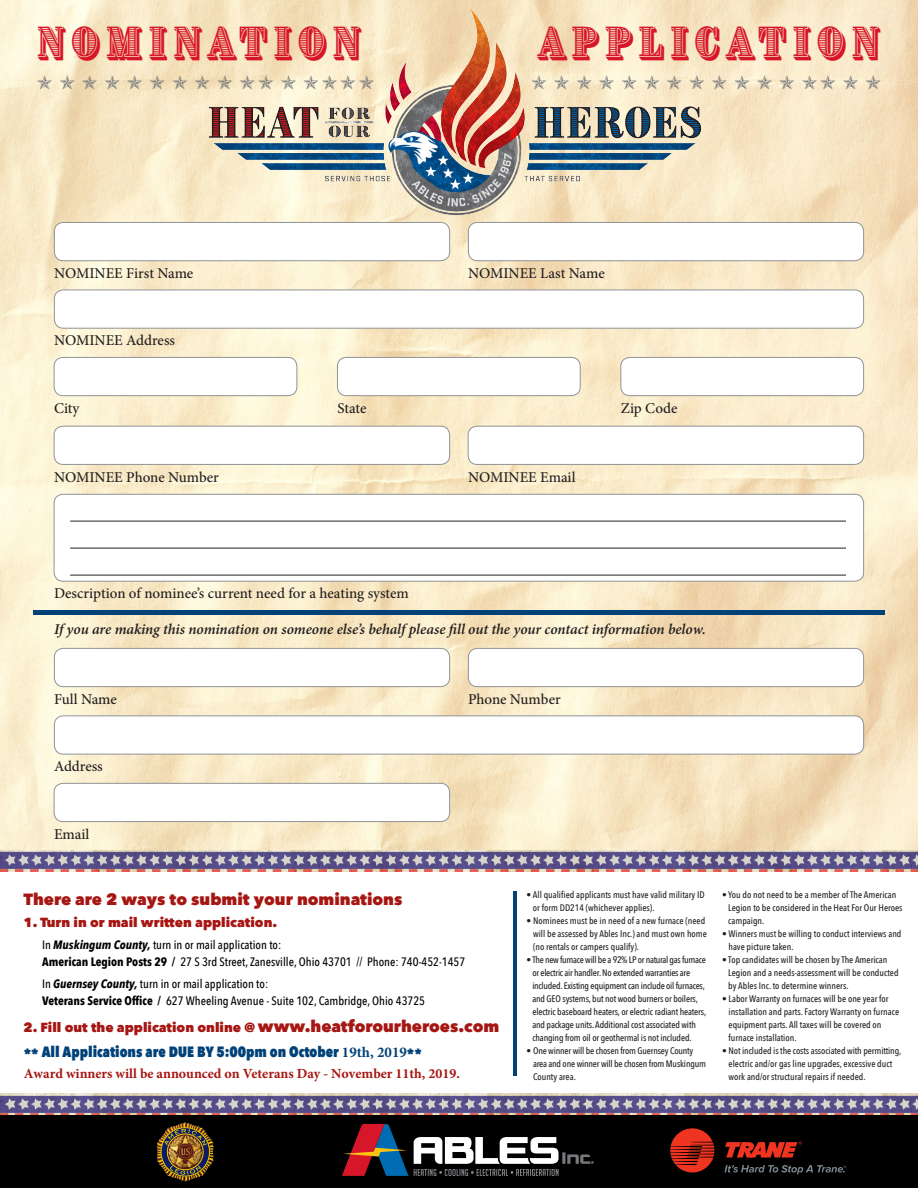
<style>
.page{position:relative;width:918px;height:1188px;background:#fff}
.page>*{position:absolute;margin:0;border:0;box-sizing:border-box;transform-origin:0 0}
.t1{font:36px "Brim Narrow Combined 3";letter-spacing:.14em;color:#d71729}
.t2{font:800 16.2px "Avenir Next";color:#a61612}
.t3{font:500 15px "Minion Pro";color:#231f20}
.t4{font:italic 600 15px "Minion Pro";letter-spacing:-.005em;color:#231f20}
.t5{font:800 14.85px "Avenir Next Condensed";color:#004178}
.t6{font:700 13.95px "Minion Pro";color:#a61612}
.t7{font:800 13.2px "Avenir Next";color:#a61612}
.t8{font:500 12.15px/17.2px "Avenir Next Condensed";color:#000}
.t9{font:500 9.45px/13px "Avenir Next Condensed";color:#231f20}
.t10{font:500 9.45px/13px "Avenir Next Condensed";letter-spacing:-.02em;color:#231f20}
.s1{font-weight:700;font-style:italic}
.s2{font-weight:700}
.s3{font-size:16.2px}
.s4{font-family:"Minion Pro";font-weight:700}
</style>
<div class="page">
<div style="left:0;top:1109px;width:918px;height:79px;background:#000"></div>
<img style="left:0;top:0;width:918px;height:850px">
<img style="left:199px;top:4px;width:514px;height:220px">
<img style="left:0;top:850px;width:200px;height:21px">
<img style="left:399px;top:850px;width:196px;height:21px">
<img style="left:200px;top:850px;width:199px;height:21px">
<img style="left:595px;top:850px;width:197px;height:21px">
<img style="left:792px;top:850px;width:126px;height:21px">
<img style="left:0;top:1094px;width:200px;height:21px">
<img style="left:399px;top:1094px;width:196px;height:21px">
<img style="left:200px;top:1094px;width:199px;height:21px">
<img style="left:595px;top:1094px;width:197px;height:21px">
<img style="left:792px;top:1094px;width:126px;height:21px">
<div style="left:54px;top:222px;width:396px;height:39px;background:#fff;border-radius:9px"></div>
<div style="left:54px;top:222px;width:396px;height:39px;border:1px solid #919396;border-radius:9px"></div>
<div style="left:54px;top:648px;width:396px;height:39px;background:#fff;border-radius:9px"></div>
<div style="left:54px;top:648px;width:396px;height:39px;border:1px solid #919396;border-radius:9px"></div>
<div style="left:54px;top:290px;width:810px;height:38px;background:#fff;border-radius:9px"></div>
<div style="left:54px;top:290px;width:810px;height:39px;border:1px solid #919396;border-radius:9px"></div>
<div style="left:54px;top:716px;width:810px;height:38px;background:#fff;border-radius:9px"></div>
<div style="left:54px;top:715px;width:810px;height:39px;border:1px solid #919396;border-radius:9px"></div>
<div style="left:468px;top:222px;width:396px;height:39px;background:#fff;border-radius:9px"></div>
<div style="left:468px;top:222px;width:396px;height:39px;border:1px solid #919396;border-radius:9px"></div>
<div style="left:468px;top:648px;width:396px;height:39px;background:#fff;border-radius:9px"></div>
<div style="left:468px;top:648px;width:396px;height:39px;border:1px solid #919396;border-radius:9px"></div>
<div style="left:54px;top:357px;width:243px;height:39px;background:#fff;border-radius:9px"></div>
<div style="left:54px;top:357px;width:243px;height:39px;border:1px solid #919396;border-radius:9px"></div>
<div style="left:54px;top:783px;width:396px;height:39px;background:#fff;border-radius:9px"></div>
<div style="left:54px;top:783px;width:396px;height:39px;border:1px solid #919396;border-radius:9px"></div>
<div style="left:54px;top:426px;width:396px;height:38px;background:#fff;border-radius:9px"></div>
<div style="left:54px;top:426px;width:396px;height:39px;border:1px solid #919396;border-radius:9px"></div>
<div style="left:54px;top:494px;width:810px;height:87px;background:#fff;border-radius:9px"></div>
<div style="left:54px;top:494px;width:810px;height:88px;border:1px solid #919396;border-radius:9px"></div>
<div style="left:468px;top:426px;width:396px;height:38px;background:#fff;border-radius:9px"></div>
<div style="left:468px;top:426px;width:396px;height:39px;border:1px solid #919396;border-radius:9px"></div>
<div style="left:621px;top:357px;width:243px;height:39px;background:#fff;border-radius:9px"></div>
<div style="left:620px;top:357px;width:244px;height:39px;border:1px solid #919396;border-radius:9px"></div>
<div style="left:337px;top:357px;width:243px;height:39px;background:#fff;border-radius:9px"></div>
<div style="left:337px;top:357px;width:244px;height:39px;border:1px solid #919396;border-radius:9px"></div>
<hr style="left:70px;top:521px;width:776px;height:1px;background:#231f20">
<hr style="left:70px;top:548px;width:776px;height:1px;background:#231f20">
<hr style="left:70px;top:575px;width:776px;height:1px;background:#231f20">
<hr style="left:513px;top:891px;width:3px;height:184px;background:#004177">
<svg style="left:670px;top:1128px;width:44px;height:45px"></svg>
<svg style="left:725px;top:1141px;width:77px;height:17px"></svg>
<svg style="left:724px;top:1165px;width:122px;height:9px"></svg>
<svg style="left:342px;top:1124px;width:252px;height:52px"></svg>
<img style="left:156px;top:1122px;width:58px;height:60px">
<div style="left:33px;top:610px;width:852px;height:5px;background:#004177"></div>
<svg style="left:37px;top:76px;width:15px;height:14px"></svg>
<svg style="left:60px;top:76px;width:14px;height:14px"></svg>
<svg style="left:83px;top:76px;width:14px;height:14px"></svg>
<svg style="left:105px;top:76px;width:15px;height:14px"></svg>
<svg style="left:128px;top:76px;width:14px;height:14px"></svg>
<svg style="left:150px;top:76px;width:15px;height:14px"></svg>
<svg style="left:173px;top:76px;width:14px;height:14px"></svg>
<svg style="left:195px;top:76px;width:15px;height:14px"></svg>
<svg style="left:218px;top:76px;width:14px;height:14px"></svg>
<svg style="left:240px;top:76px;width:33px;height:14px"></svg>
<svg style="left:281px;top:76px;width:15px;height:14px"></svg>
<svg style="left:304px;top:76px;width:70px;height:14px"></svg>
<svg style="left:532px;top:76px;width:14px;height:14px"></svg>
<svg style="left:555px;top:76px;width:14px;height:14px"></svg>
<svg style="left:577px;top:76px;width:15px;height:14px"></svg>
<svg style="left:600px;top:76px;width:14px;height:14px"></svg>
<svg style="left:622px;top:76px;width:15px;height:14px"></svg>
<svg style="left:645px;top:76px;width:14px;height:14px"></svg>
<svg style="left:667px;top:76px;width:15px;height:14px"></svg>
<svg style="left:690px;top:76px;width:14px;height:14px"></svg>
<svg style="left:712px;top:76px;width:15px;height:14px"></svg>
<svg style="left:735px;top:76px;width:14px;height:14px"></svg>
<svg style="left:757px;top:76px;width:15px;height:14px"></svg>
<svg style="left:780px;top:76px;width:14px;height:14px"></svg>
<svg style="left:802px;top:76px;width:33px;height:14px"></svg>
<svg style="left:843px;top:76px;width:15px;height:14px"></svg>
<svg style="left:866px;top:76px;width:14px;height:14px"></svg>
<p class="t1" style="left:37px;top:16px;width:327px">NOMINATION</p>
<p class="t1" style="left:538px;top:16px;width:345px">APPLICATION</p>
<p class="t3" style="left:54px;top:263px;width:141px">NOMINEE First Name</p>
<p class="t3" style="left:468px;top:263px;width:138px">NOMINEE Last Name</p>
<p class="t3" style="left:54px;top:331px;width:123px">NOMINEE Address</p>
<p class="t3" style="left:54px;top:398px;width:27px">City</p>
<p class="t3" style="left:337px;top:398px;width:31px">State</p>
<p class="t3" style="left:621px;top:398px;width:58px">Zip Code</p>
<p class="t3" style="left:54px;top:467px;width:166px">NOMINEE Phone Number</p>
<p class="t3" style="left:468px;top:467px;width:109px">NOMINEE Email</p>
<p class="t3" style="left:54px;top:583px;width:356px">Description of nominee’s current need for a heating system</p>
<p class="t4" style="left:54px;top:619px;width:653px">If you are making this nomination on someone else’s behalf please fill out the your contact information below.</p>
<p class="t3" style="left:54px;top:689px;width:65px">Full Name</p>
<p class="t3" style="left:54px;top:756px;width:50px">Address</p>
<p class="t3" style="left:468px;top:689px;width:94px">Phone Number</p>
<p class="t3" style="left:54px;top:824px;width:37px">Email</p>
<p class="t2" style="left:24px;top:890px;width:380px">There are 2 ways to submit your nominations</p>
<p class="t7" style="left:24px;top:914px;width:255px">1. Turn in or mail written application.</p>
<p class="t8" style="left:42px;top:936px;width:425px">In <span class="s1">Muskingum County,</span> turn in or mail application to:<br><span class="s2">American Legion Posts 29 /</span> 27 S 3rd Street, Zanesville, Ohio 43701 // Phone: 740-452-1457</p>
<p class="t8" style="left:42px;top:975px;width:385px">In <span class="s1">Guernsey County,</span> turn in or mail application to:<br><span class="s2">Veterans Service Office /</span> 627 Wheeling Avenue - Suite 102, Cambridge, Ohio 43725</p>
<p class="t7" style="left:24px;top:1019px;width:477px">2. Fill out the application online @ <span class="s3">www.heatforourheroes.com</span></p>
<p class="t5" style="left:24px;top:1043px;width:400px">** All Applications are DUE BY 5:00pm on October <span class="s4">19th, 2019</span>**</p>
<p class="t6" style="left:24px;top:1064px;width:438px">Award winners will be announced on Veterans Day - November 11th, 2019.</p>
<p class="t9" style="left:533px;top:888px;width:173px;text-indent:-6px">• All qualified applicants must have valid military ID or form DD214 (whichever applies).</p>
<p class="t9" style="left:533px;top:914px;width:175px;text-indent:-7px">• Nominees must be in need of a new furnace (need will be assessed by Ables Inc.) and must own home (no rentals or campers qualify).</p>
<p class="t9" style="left:532px;top:953px;width:175px;text-indent:-6px">• The new furnace will be a 92% LP or natural gas furnace or electric air handler. No extended warranties are included. Existing equipment can include oil furnaces, and GEO systems, but not wood burners or boilers, electric baseboard heaters, or electric radiant heaters, and package units. Additional cost associated with changing from oil or geothermal is not included.</p>
<p class="t10" style="left:533px;top:1045px;width:175px;text-indent:-7px">• One winner will be chosen from Guernsey County area and one winner will be chosen from Muskingum<br>County area.</p>
<p class="t9" style="left:728px;top:888px;width:176px;text-indent:-6px">• You do not need to be a member of The American<br>Legion to be considered in the Heat For Our Heroes campaign.</p>
<p class="t9" style="left:728px;top:927px;width:175px;text-indent:-6px">• Winners must be willing to conduct interviews and have picture taken.</p>
<p class="t9" style="left:728px;top:953px;width:172px;text-indent:-6px">• Top candidates will be chosen by The American<br>Legion and a needs-assessment will be conducted by Ables Inc. to determine winners.</p>
<p class="t9" style="left:729px;top:992px;width:172px;text-indent:-7px">• Labor Warranty on furnaces will be one year for installation and parts. Factory Warranty on furnace equipment parts. All taxes will be covered on furnace installation.</p>
<p class="t9" style="left:729px;top:1045px;width:174px;text-indent:-7px">• Not included is the costs associated with permitting, electric and/or gas line upgrades, excessive duct work and/or structural repairs if needed.</p>
</div>
